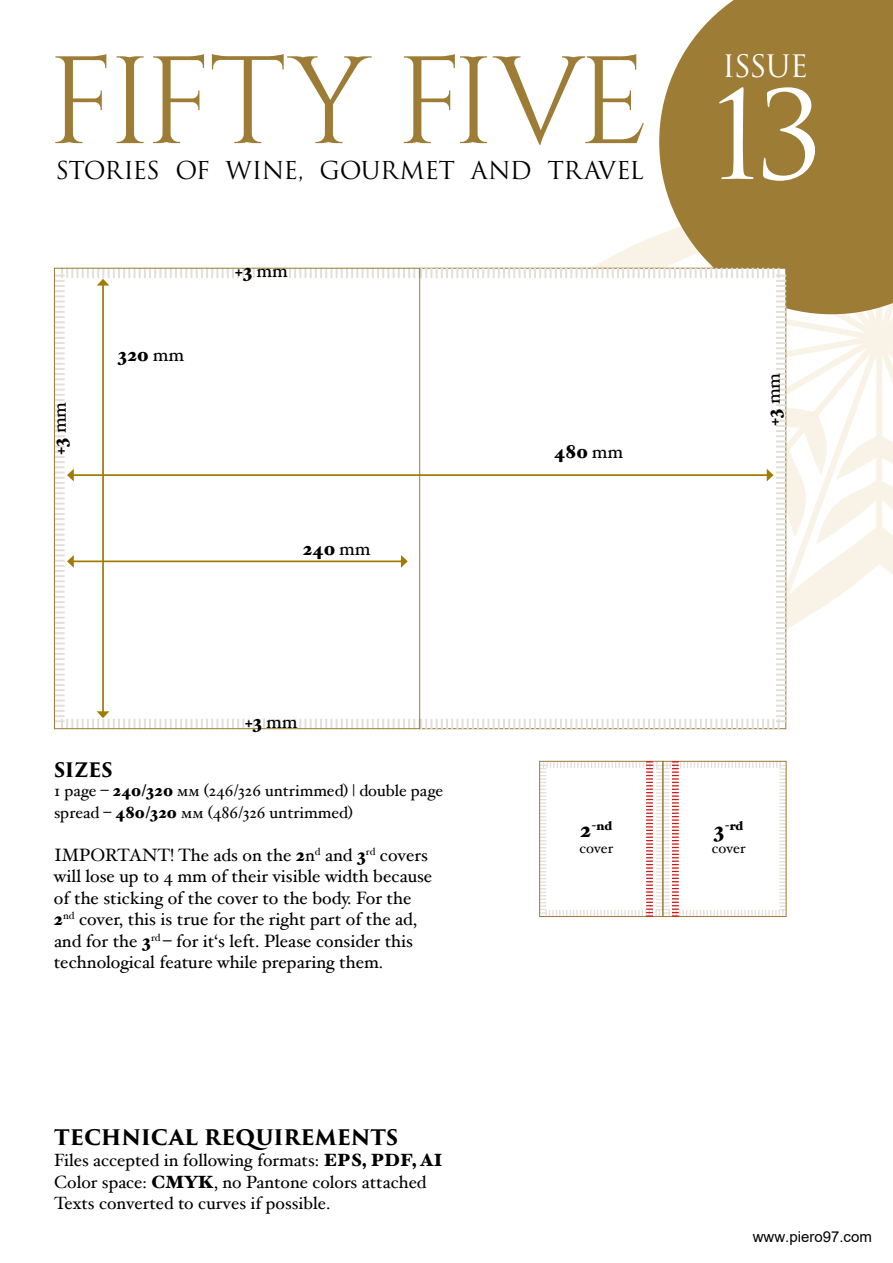
<style>
.page{position:relative;width:893px;height:1263px;background:#fff}
.page>*{position:absolute;margin:0;border:0;box-sizing:border-box;transform-origin:0 0}
.t1{font:119.1px "Trajan Pro 3";color:#fff}
.t2{font:30.15px "Trajan Pro 3";letter-spacing:-.04em;color:#fff}
.t3{font:24px "Trajan Pro 3";letter-spacing:-.025em;color:#000}
.t4{font:700 21px "Trajan Pro 3";letter-spacing:-.005em;color:#000}
.t5{font:700 19.5px "Trajan Pro 3";letter-spacing:-.015em;color:#000}
.t6{font:900 18.9px "Hoefler Text";color:#000}
.t7{font:17.85px/21.5px "Hoefler Text";color:#000}
.t8{font:17.7px/21.3px "Hoefler Text";color:#000}
.t9{font:16.5px/21.5px "Hoefler Text";color:#000}
.t10{font:15px "Arial";color:#000}
.t11{font:14.7px "Hoefler Text";color:#000}
.t12{font:900 12.6px "Hoefler Text";color:#000}
.s1{font-weight:400}
.s2{font-weight:900}
.s3{font-size:21.6px}
</style>
<div class="page">
<svg style="left:595px;top:235px;width:298px;height:393px"></svg>
<svg style="left:55px;top:54px;width:589px;height:91px"></svg>
<svg style="left:659px;top:0;width:234px;height:314px;background:#a58646"></svg>
<svg style="left:539px;top:761px;width:247px;height:156px"></svg>
<svg style="left:421px;top:266px;width:367px;height:464px"></svg>
<svg style="left:53px;top:267px;width:368px;height:463px"></svg>
<hr style="left:102px;top:285px;width:2px;height:427px;background:#a17b00">
<svg style="left:97px;top:279px;width:12px;height:7px"></svg>
<svg style="left:97px;top:711px;width:12px;height:7px"></svg>
<hr style="left:73px;top:560px;width:329px;height:2px;background:#a17b00">
<svg style="left:401px;top:555px;width:7px;height:13px"></svg>
<svg style="left:67px;top:555px;width:7px;height:13px"></svg>
<hr style="left:73px;top:474px;width:695px;height:2px;background:#a17b00">
<svg style="left:767px;top:469px;width:6px;height:12px"></svg>
<svg style="left:67px;top:469px;width:7px;height:12px"></svg>
<h3 class="t3" style="left:55px;top:154px;width:590px">STORIES OF WINE, GOURMET AND TRAVEL</h3>
<p class="t6" style="left:48px;top:455px;width:54px;rotate:-90deg">+3 <span class="s1">mm</span></p>
<p class="t6" style="left:118px;top:344px;width:68px">320 <span class="s1">mm</span></p>
<p class="t6" style="left:235px;top:260px;width:54px">+3 <span class="s1">mm</span></p>
<p class="t6" style="left:303px;top:537px;width:69px">240 <span class="s1">mm</span></p>
<p class="t6" style="left:245px;top:710px;width:54px">+3 <span class="s1">mm</span></p>
<p class="t5" style="left:54px;top:755px;width:60px">SIZES</p>
<p class="t9" style="left:54px;top:780px;width:391px">1 page – <span class="s2">240/320</span> мм (246/326 untrimmed) | double page spread – <span class="s2">480/320</span> мм (486/326 untrimmed)</p>
<p class="t7" style="left:54px;top:844px;width:380px">IMPORTANT! The ads on the <span class="s2">2</span>n<sup>d</sup> and <span class="s2">3</span><sup>rd</sup> covers will lose up to 4 mm of their visible width because of the sticking of the cover to the body. For the <span class="s2">2</span><sup>nd</sup> cover, this is true for the right part of the ad, and for the <span class="s2">3</span><sup>rd</sup> – for it‘s left. Please consider this technological feature while preparing them.</p>
<p class="t4" style="left:54px;top:1122px;width:345px">TECHNICAL REQUIREMENTS</p>
<p class="t8" style="left:54px;top:1150px;width:390px">Files accepted in following formats: <span class="s2">EPS, PDF, AI<br></span>Color space: <span class="s2">CMYK</span>, no Pantone colors attached<br>Texts converted to curves if possible.</p>
<p class="t6" style="left:554px;top:441px;width:71px">480 <span class="s1">mm</span></p>
<p class="t12" style="left:580px;top:818px;width:33px"><span class="s3">2</span>-nd</p>
<p class="t11" style="left:579px;top:839px;width:35px">cover</p>
<h2 class="t2" style="left:722px;top:45px;width:87px">ISSUE</h2>
<h1 class="t1" style="left:713px;top:54px;width:112px">13</h1>
<p class="t6" style="left:762px;top:426px;width:54px;rotate:-90deg">+3 <span class="s1">mm</span></p>
<p class="t12" style="left:714px;top:818px;width:31px"><span class="s3">3</span>-rd</p>
<p class="t11" style="left:712px;top:839px;width:35px">cover</p>
<p class="t10" style="left:753px;top:1227px;width:121px">www.piero97.com</p>
</div>
